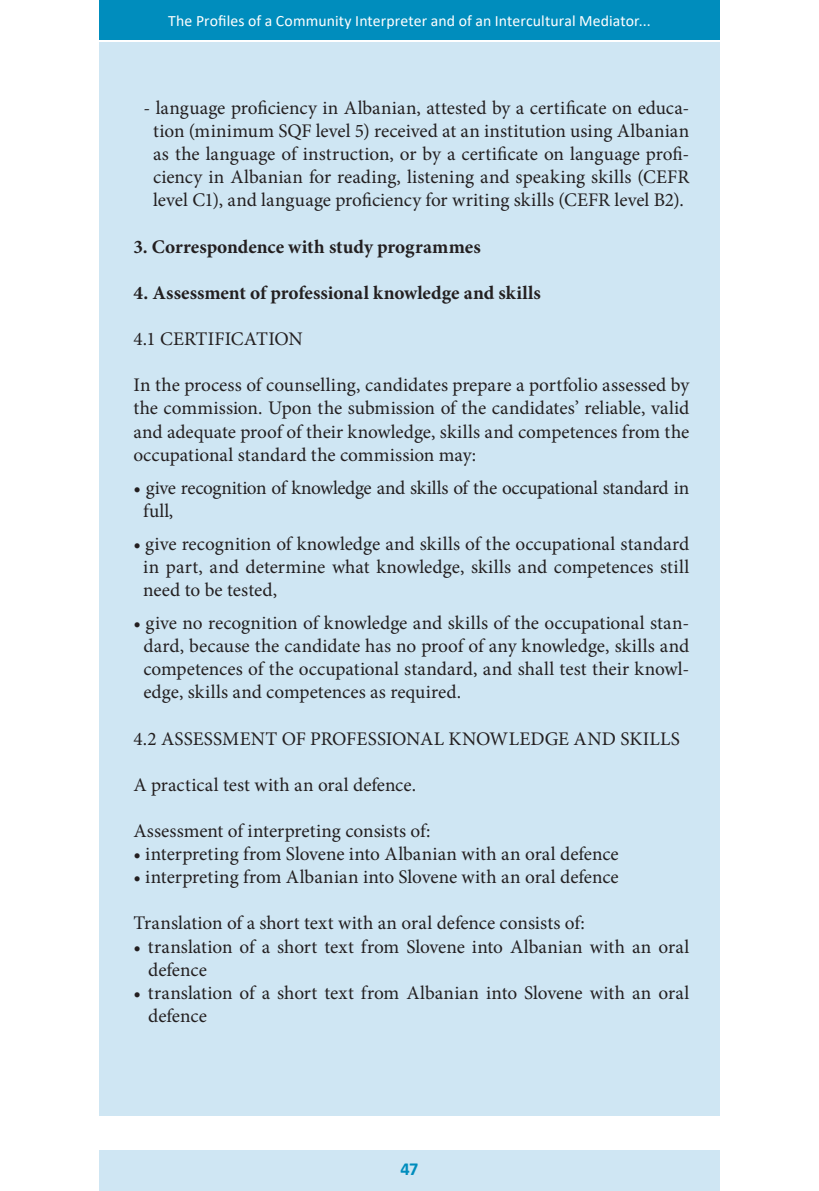
<style>
.page{position:relative;width:819px;height:1191px;background:#fff}
.page>*{position:absolute;margin:0;border:0;box-sizing:border-box;transform-origin:0 0}
.t1{font:19.25px/23.1px "Minion Pro";color:#231f20;text-align:justify}
.t2{font:700 19.25px "Minion Pro";color:#231f20}
.t3{font:700 18.38px "Calibri";color:#008dbd}
.t4{font:15.75px "Calibri";letter-spacing:.005em;color:#fff}
</style>
<div class="page">
<div style="left:99px;top:1150px;width:620px;height:41px;background:#cfe6f3"></div>
<div style="left:99px;top:0;width:620px;height:40px;background:#008dbd"></div>
<div style="left:100px;top:40px;width:620px;height:1075px;background:#cfe6f3"></div>
<hr style="left:99px;top:40px;width:620px;height:1px;background:#fff">
<p class="t4" style="left:168px;top:10px;width:484px">The Profiles of a Community Interpreter and of an Intercultural Mediator...</p>
<p class="t1" style="left:143px;top:96px;width:547px;text-align:center">- language proficiency in Albanian, attested by a certificate on educa&shy;tion (minimum SQF level 5) received at an institution using Albanian as the language of instruction, or by a certificate on language profi&shy;ciency in Albanian for reading, listening and speaking skills (CEFR level C1), and language proficiency for writing skills (CEFR level B2).</p>
<p class="t2" style="left:133px;top:233px;width:349px">3. Correspondence with study programmes</p>
<p class="t2" style="left:133px;top:279px;width:409px">4. Assessment of professional knowledge and skills</p>
<p class="t1" style="left:133px;top:327px;width:171px">4.1 CERTIFICATION</p>
<p class="t1" style="left:133px;top:374px;width:557px">In the process of counselling, candidates prepare a portfolio assessed by the commission. Upon the submission of the candidates’ reliable, valid and adequate proof of their knowledge, skills and competences from the occupational standard the commission may:</p>
<p class="t1" style="left:143px;top:476px;width:547px;text-indent:-10px">• give recognition of knowledge and skills of the occupational standard in full,</p>
<p class="t1" style="left:143px;top:532px;width:547px;text-indent:-10px">• give recognition of knowledge and skills of the occupational standard in part, and determine what knowledge, skills and competences still need to be tested,</p>
<p class="t1" style="left:143px;top:611px;width:547px;text-indent:-10px">• give no recognition of knowledge and skills of the occupational stan&shy;dard, because the candidate has no proof of any knowledge, skills and competences of the occupational standard, and shall test their knowl&shy;edge, skills and competences as required.</p>
<p class="t1" style="left:133px;top:727px;width:548px">4.2 ASSESSMENT OF PROFESSIONAL KNOWLEDGE AND SKILLS</p>
<p class="t1" style="left:133px;top:773px;width:284px">A practical test with an oral defence.</p>
<p class="t1" style="left:133px;top:819px;width:298px">Assessment of interpreting consists of:</p>
<p class="t1" style="left:133px;top:842px;width:487px">• interpreting from Slovene into Albanian with an oral defence</p>
<p class="t1" style="left:133px;top:865px;width:487px">• interpreting from Albanian into Slovene with an oral defence</p>
<p class="t1" style="left:133px;top:911px;width:453px">Translation of a short text with an oral defence consists of:</p>
<p class="t1" style="left:148px;top:935px;width:542px;text-indent:-15px">• translation of a short text from Slovene into Albanian with an oral defence</p>
<p class="t1" style="left:148px;top:981px;width:542px;text-indent:-15px">• translation of a short text from Albanian into Slovene with an oral defence</p>
<p class="t3" style="left:400px;top:1156px;width:20px">47</p>
</div>
